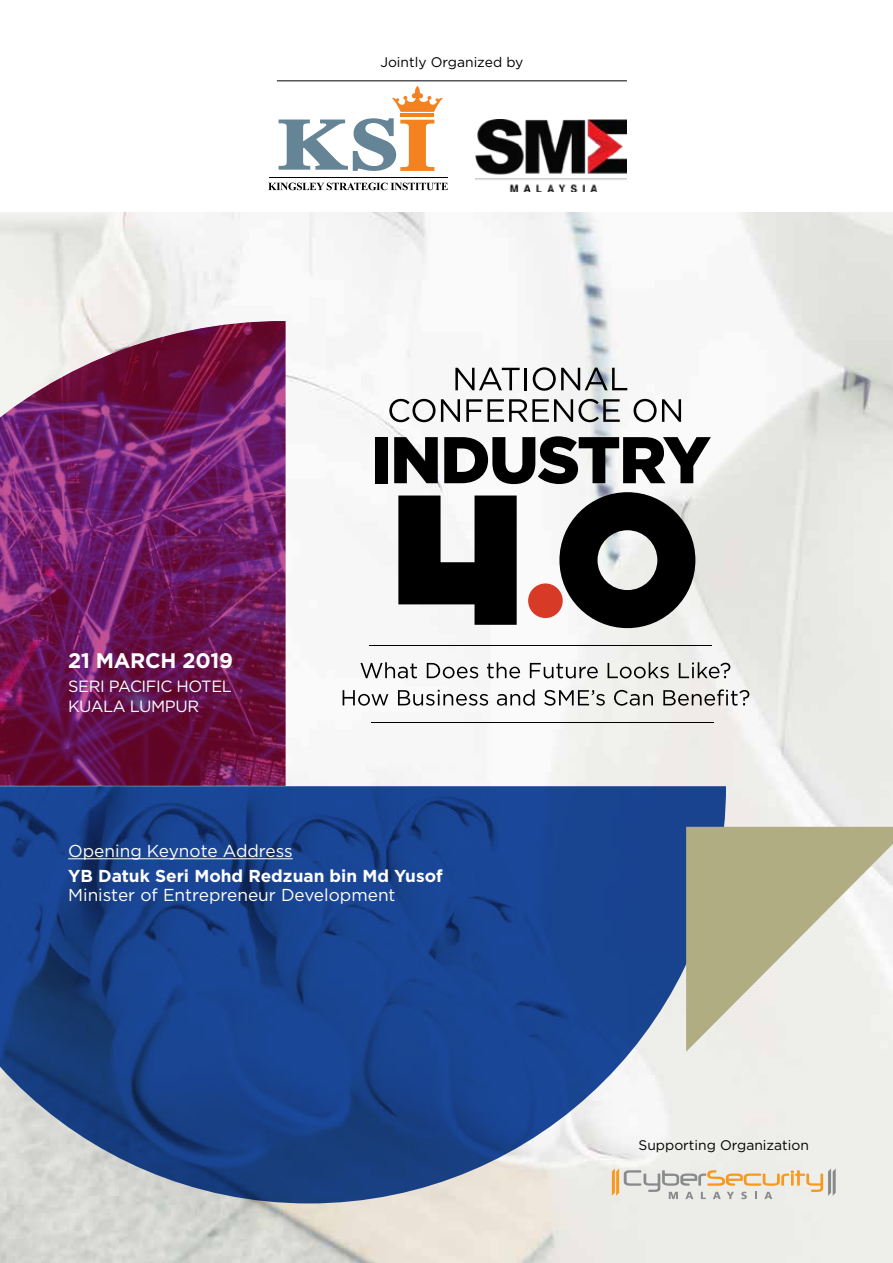
<style>
.page{position:relative;width:893px;height:1263px;background:#fff}
.page>*{position:absolute;margin:0;border:0;box-sizing:border-box;transform-origin:0 0}
.t1{font:700 21px "Gotham";letter-spacing:-.01em;color:#fff}
.t2{font:17.25px "Gotham";color:#fff}
.t3{font:700 17.25px "Gotham";color:#fff}
.t4{font:16.35px/19.2px "Gotham";letter-spacing:-.025em;color:#fff}
.t5{font:13.8px "Gotham";color:#000}
</style>
<div class="page">
<img style="left:0;top:213px;width:893px;height:1050px">
<svg style="left:0;top:786px;width:726px;height:417px;background:#355998"></svg>
<img style="left:0;top:321px;width:286px;height:465px">
<svg style="left:686px;top:827px;width:207px;height:225px;background:#cccbb2"></svg>
<svg style="left:455px;top:368px;width:65px;height:22px"></svg>
<hr style="left:525px;top:368px;width:2px;height:22px;background:#000">
<svg style="left:533px;top:367px;width:94px;height:24px"></svg>
<svg style="left:389px;top:399px;width:71px;height:23px"></svg>
<svg style="left:466px;top:399px;width:154px;height:23px"></svg>
<svg style="left:634px;top:399px;width:47px;height:23px"></svg>
<div style="left:375px;top:437px;width:12px;height:46px;background:#000"></div>
<svg style="left:394px;top:437px;width:44px;height:46px"></svg>
<svg style="left:444px;top:436px;width:267px;height:48px"></svg>
<hr style="left:369px;top:646px;width:343px;height:1px;background:#000">
<hr style="left:371px;top:723px;width:343px;height:1px;background:#000">
<svg style="left:398px;top:495px;width:119px;height:130px"></svg>
<svg style="left:559px;top:492px;width:136px;height:136px"></svg>
<div style="left:528px;top:583px;width:35px;height:35px;background:#d73a26;border-radius:50%"></div>
<svg style="left:360px;top:662px;width:57px;height:16px"></svg>
<svg style="left:427px;top:663px;width:51px;height:15px"></svg>
<svg style="left:487px;top:662px;width:33px;height:16px"></svg>
<svg style="left:530px;top:663px;width:68px;height:15px"></svg>
<svg style="left:608px;top:662px;width:61px;height:16px"></svg>
<svg style="left:679px;top:662px;width:51px;height:16px"></svg>
<svg style="left:343px;top:690px;width:45px;height:16px"></svg>
<svg style="left:398px;top:690px;width:90px;height:16px"></svg>
<svg style="left:497px;top:689px;width:37px;height:17px"></svg>
<svg style="left:544px;top:690px;width:61px;height:16px"></svg>
<svg style="left:614px;top:690px;width:39px;height:16px"></svg>
<svg style="left:663px;top:689px;width:86px;height:17px"></svg>
<hr style="left:269px;top:177px;width:178px;height:1px;background:#000">
<svg style="left:278px;top:86px;width:165px;height:85px"></svg>
<svg style="left:268px;top:183px;width:180px;height:7px"></svg>
<img style="left:475px;top:119px;width:152px;height:73px">
<hr style="left:277px;top:81px;width:350px;height:1px;background:#000">
<hr style="left:68px;top:858px;width:225px;height:1px;background:#fff">
<svg style="left:612px;top:1168px;width:224px;height:31px;background:#e1d7c5"></svg>
<p class="t5" style="left:380px;top:53px;width:145px">Jointly Organized by</p>
<p class="t1" style="left:68px;top:647px;width:166px">21 MARCH 2019</p>
<p class="t4" style="left:68px;top:677px;width:165px">SERI PACIFIC HOTEL<br>KUALA LUMPUR</p>
<p class="t2" style="left:68px;top:839px;width:226px">Opening Keynote Address</p>
<p class="t3" style="left:68px;top:865px;width:376px">YB Datuk Seri Mohd Redzuan bin Md Yusof</p>
<p class="t2" style="left:68px;top:884px;width:329px">Minister of Entrepreneur Development</p>
<p class="t5" style="left:638px;top:1136px;width:172px">Supporting Organization</p>
</div>
